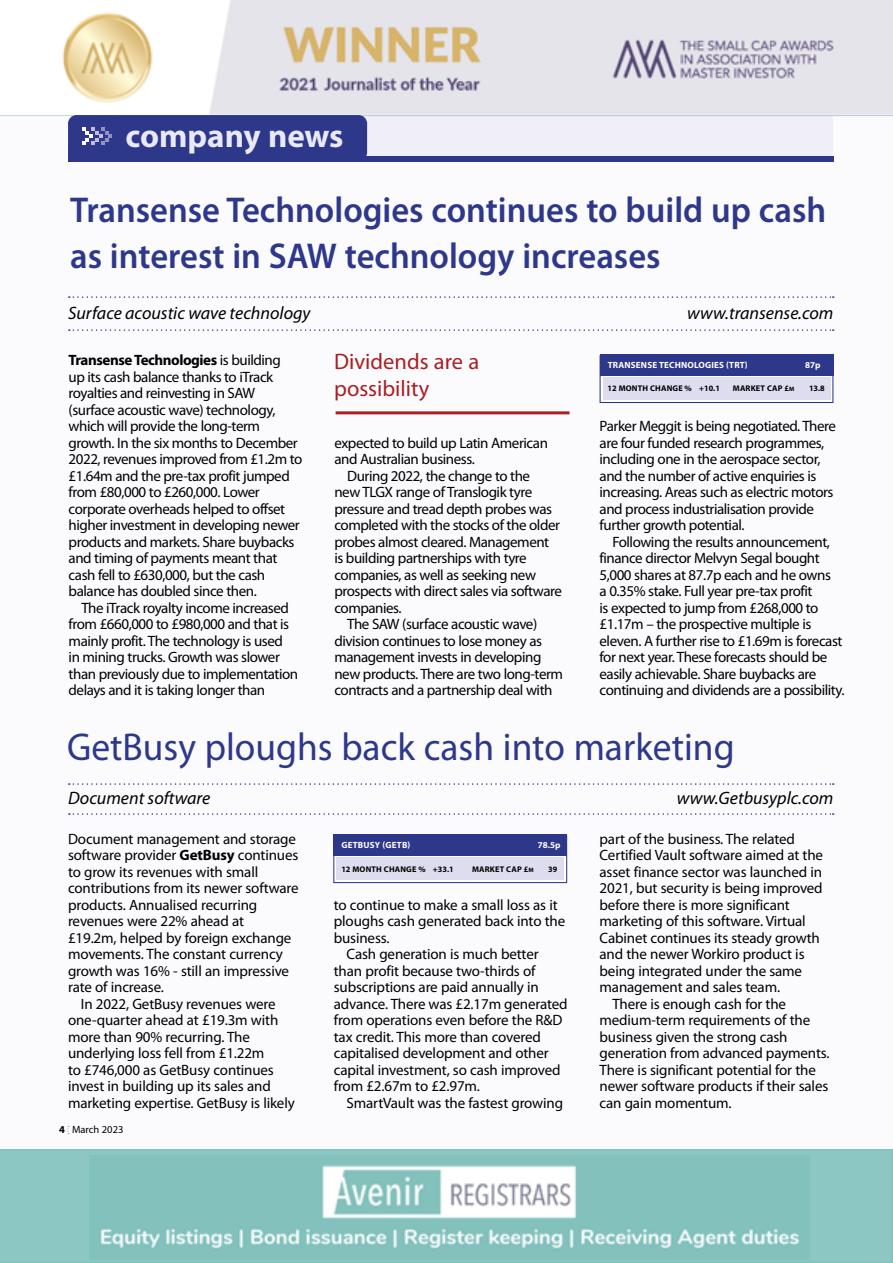
<style>
.page{position:relative;width:893px;height:1263px;background:#fff}
.page>*{position:absolute;margin:0;border:0;box-sizing:border-box;transform-origin:0 0}
.t1{font:39px "Myriad Pro";color:#2d388b;scale:.96 1}
.t2{font:600 36px/46.5px "Myriad Pro";color:#2d388b;scale:.96 1}
.t3{font:700 33px "Myriad Pro";color:#e9e8f5}
.t4{font:22.5px/27px "Myriad Pro";color:#aa1f22}
.t5{font:italic 18px "Myriad Pro";color:#000}
.t6{font:15px/16.5px "Myriad Pro";letter-spacing:-.03em;color:#000}
.t7{font:15px "Myriad Pro";letter-spacing:-.01em;color:#000}
.t8{font:10.5px "Myriad Pro";color:#000}
.t9{font:700 9px "Myriad Pro";letter-spacing:.02em;color:#fff}
.t10{font:700 8.25px "Myriad Pro";letter-spacing:.02em;color:#000}
.t11{font:700 8.25px "Myriad Pro";color:#000}
.s1{font-weight:700}
.s2{font-size:6.15px}
</style>
<div class="page">
<img style="left:62px;top:0;width:831px;height:115px">
<div style="left:0;top:115px;width:893px;height:1034px;background:#f7f6fb"></div>
<div style="left:154px;top:116px;width:679px;height:43px;background:#f0eff8"></div>
<div style="left:68px;top:115px;width:299px;height:46px;background:#2d388b;border-radius:9px"></div>
<div style="left:68px;top:156px;width:765px;height:6px;background:#2d388b"></div>
<svg style="left:82px;top:127px;width:30px;height:18px"></svg>
<div style="left:68px;top:152px;width:6px;height:10px;background:#2d388b"></div>
<svg style="left:333px;top:855px;width:234px;height:28px"></svg>
<div style="left:333px;top:834px;width:234px;height:21px;background:#2d388b"></div>
<div style="left:336px;top:858px;width:228px;height:22px;background:#deddef"></div>
<svg style="left:69px;top:296px;width:765px;height:2px"></svg>
<svg style="left:69px;top:329px;width:765px;height:2px"></svg>
<svg style="left:69px;top:783px;width:765px;height:2px"></svg>
<svg style="left:69px;top:813px;width:765px;height:2px"></svg>
<svg style="left:600px;top:375px;width:233px;height:28px"></svg>
<div style="left:600px;top:354px;width:233px;height:21px;background:#2d388b"></div>
<div style="left:603px;top:378px;width:227px;height:22px;background:#deddef"></div>
<hr style="left:336px;top:411px;width:233px;height:3px;background:#aa1f22">
<hr style="left:0;top:115px;width:893px;height:1px;background:#076667">
<svg style="left:0;top:1149px;width:893px;height:114px"></svg>
<h3 class="t3" style="left:126px;top:115px;width:219px">company news</h3>
<h2 class="t2" style="left:70px;top:185px;width:789px">Transense Technologies continues to build up cash as interest in SAW technology increases</h2>
<p class="t5" style="left:68px;top:301px;width:244px">Surface acoustic wave technology</p>
<p class="t5" style="left:687px;top:301px;width:148px">www.transense.com</p>
<h3 class="t4" style="left:334px;top:347px;width:146px">Dividends are a possibility</h3>
<p class="t6" style="left:69px;top:352px;width:235px"><span class="s1">Transense Technologies</span> is building<br>up its cash balance thanks to iTrack royalties and reinvesting in SAW (surface acoustic wave) technology, which will provide the long-term growth. In the six months to December 2022, revenues improved from £1.2m to £1.64m and the pre-tax profit jumped from £80,000 to £260,000. Lower corporate overheads helped to offset higher investment in developing newer products and markets. Share buybacks and timing of payments meant that cash fell to £630,000, but the cash balance has doubled since then.</p>
<p class="t6" style="left:69px;top:599px;width:231px;text-indent:13px">The iTrack royalty income increased from £660,000 to £980,000 and that is mainly profit. The technology is used<br>in mining trucks. Growth was slower than previously due to implementation delays and it is taking longer than</p>
<p class="t9" style="left:608px;top:359px;width:142px">TRANSENSE TECHNOLOGIES (TRT)</p>
<p class="t9" style="left:805px;top:359px;width:17px">87p</p>
<p class="t10" style="left:608px;top:383px;width:114px">12 MONTH CHANGE % +10.1</p>
<p class="t10" style="left:733px;top:383px;width:63px">MARKET CAP £<span class="s2">m</span></p>
<p class="t11" style="left:809px;top:383px;width:17px">13.8</p>
<p class="t6" style="left:600px;top:418px;width:238px">Parker Meggit is being negotiated. There are four funded research programmes, including one in the aerospace sector, and the number of active enquiries is increasing. Areas such as electric motors and process industrialisation provide further growth potential.</p>
<p class="t6" style="left:600px;top:533px;width:247px;text-indent:13px">Following the results announcement, finance director Melvyn Segal bought 5,000 shares at 87.7p each and he owns<br>a 0.35% stake. Full year pre-tax profit<br>is expected to jump from £268,000 to £1.17m – the prospective multiple is eleven. A further rise to £1.69m is forecast for next year. These forecasts should be easily achievable. Share buybacks are continuing and dividends are a possibility.</p>
<h1 class="t1" style="left:67px;top:723px;width:697px">GetBusy ploughs back cash into marketing</h1>
<p class="t6" style="left:334px;top:434px;width:215px">expected to build up Latin American and Australian business.</p>
<p class="t6" style="left:347px;top:467px;width:185px">During 2022, the change to the</p>
<p class="t6" style="left:334px;top:484px;width:199px">new TLGX range of Translogik tyre</p>
<p class="t6" style="left:334px;top:500px;width:219px">pressure and tread depth probes was</p>
<p class="t6" style="left:334px;top:517px;width:227px">completed with the stocks of the older</p>
<p class="t6" style="left:334px;top:533px;width:216px">probes almost cleared. Management</p>
<p class="t6" style="left:334px;top:550px;width:194px">is building partnerships with tyre</p>
<p class="t6" style="left:334px;top:566px;width:203px">companies, as well as seeking new</p>
<p class="t6" style="left:334px;top:583px;width:229px">prospects with direct sales via software</p>
<p class="t6" style="left:334px;top:599px;width:69px">companies.</p>
<p class="t6" style="left:347px;top:616px;width:192px">The SAW (surface acoustic wave)</p>
<p class="t6" style="left:334px;top:632px;width:209px">division continues to lose money as</p>
<p class="t6" style="left:334px;top:649px;width:208px">management invests in developing</p>
<p class="t6" style="left:334px;top:665px;width:230px">new products. There are two long-term</p>
<p class="t6" style="left:334px;top:682px;width:220px">contracts and a partnership deal with</p>
<p class="t5" style="left:68px;top:787px;width:144px">Document software</p>
<p class="t5" style="left:677px;top:787px;width:158px">www.Getbusyplc.com</p>
<p class="t7" style="left:68px;top:829px;width:229px">Document management and storage</p>
<p class="t7" style="left:68px;top:846px;width:232px">software provider <span class="s1">GetBusy</span> continues</p>
<p class="t7" style="left:68px;top:862px;width:192px">to grow its revenues with small</p>
<p class="t7" style="left:68px;top:879px;width:232px">contributions from its newer software</p>
<p class="t7" style="left:68px;top:895px;width:191px">products. Annualised recurring</p>
<p class="t7" style="left:68px;top:912px;width:177px">revenues were 22% ahead at</p>
<p class="t7" style="left:68px;top:928px;width:225px">£19.2m, helped by foreign exchange</p>
<p class="t7" style="left:68px;top:945px;width:216px">movements. The constant currency</p>
<p class="t7" style="left:68px;top:961px;width:223px">growth was 16% - still an impressive</p>
<p class="t7" style="left:68px;top:978px;width:98px">rate of increase.</p>
<p class="t7" style="left:81px;top:994px;width:196px">In 2022, GetBusy revenues were</p>
<p class="t7" style="left:68px;top:1011px;width:212px">one-quarter ahead at £19.3m with</p>
<p class="t7" style="left:68px;top:1027px;width:183px">more than 90% recurring. The</p>
<p class="t7" style="left:68px;top:1044px;width:198px">underlying loss fell from £1.22m</p>
<p class="t7" style="left:68px;top:1060px;width:207px">to £746,000 as GetBusy continues</p>
<p class="t7" style="left:68px;top:1077px;width:204px">invest in building up its sales and</p>
<p class="t7" style="left:68px;top:1093px;width:228px">marketing expertise. GetBusy is likely</p>
<p class="t8" style="left:59px;top:1123px;width:66px"><span class="s1">4</span> March 2023</p>
<p class="t9" style="left:341px;top:839px;width:70px">GETBUSY (GETB)</p>
<p class="t9" style="left:538px;top:839px;width:24px">78.5p</p>
<p class="t10" style="left:341px;top:863px;width:114px">12 MONTH CHANGE % +33.1</p>
<p class="t10" style="left:472px;top:863px;width:63px">MARKET CAP £<span class="s2">m</span></p>
<p class="t11" style="left:548px;top:863px;width:11px">39</p>
<p class="t7" style="left:334px;top:895px;width:225px">to continue to make a small loss as it</p>
<p class="t7" style="left:334px;top:912px;width:233px">ploughs cash generated back into the</p>
<p class="t7" style="left:334px;top:928px;width:57px">business.</p>
<p class="t7" style="left:347px;top:945px;width:194px">Cash generation is much better</p>
<p class="t7" style="left:334px;top:961px;width:203px">than profit because two-thirds of</p>
<p class="t7" style="left:334px;top:978px;width:207px">subscriptions are paid annually in</p>
<p class="t7" style="left:334px;top:994px;width:235px">advance. There was £2.17m generated</p>
<p class="t7" style="left:334px;top:1011px;width:230px">from operations even before the R&amp;D</p>
<p class="t7" style="left:334px;top:1027px;width:209px">tax credit. This more than covered</p>
<p class="t7" style="left:334px;top:1044px;width:216px">capitalised development and other</p>
<p class="t7" style="left:334px;top:1060px;width:228px">capital investment, so cash improved</p>
<p class="t7" style="left:334px;top:1077px;width:148px">from £2.67m to £2.97m.</p>
<p class="t7" style="left:347px;top:1093px;width:218px">SmartVault was the fastest growing</p>
<p class="t7" style="left:600px;top:829px;width:197px">part of the business. The related</p>
<p class="t7" style="left:600px;top:846px;width:225px">Certified Vault software aimed at the</p>
<p class="t7" style="left:600px;top:862px;width:224px">asset finance sector was launched in</p>
<p class="t7" style="left:600px;top:879px;width:225px">2021, but security is being improved</p>
<p class="t7" style="left:600px;top:895px;width:192px">before there is more significant</p>
<p class="t7" style="left:600px;top:912px;width:208px">marketing of this software. Virtual</p>
<p class="t7" style="left:600px;top:928px;width:222px">Cabinet continues its steady growth</p>
<p class="t7" style="left:600px;top:945px;width:207px">and the newer Workiro product is</p>
<p class="t7" style="left:600px;top:961px;width:204px">being integrated under the same</p>
<p class="t7" style="left:600px;top:978px;width:182px">management and sales team.</p>
<p class="t7" style="left:612px;top:994px;width:175px">There is enough cash for the</p>
<p class="t7" style="left:600px;top:1011px;width:212px">medium-term requirements of the</p>
<p class="t7" style="left:600px;top:1027px;width:189px">business given the strong cash</p>
<p class="t7" style="left:600px;top:1044px;width:232px">generation from advanced payments.</p>
<p class="t7" style="left:600px;top:1060px;width:218px">There is significant potential for the</p>
<p class="t7" style="left:600px;top:1077px;width:230px">newer software products if their sales</p>
<p class="t7" style="left:600px;top:1093px;width:134px">can gain momentum.</p>
</div>
